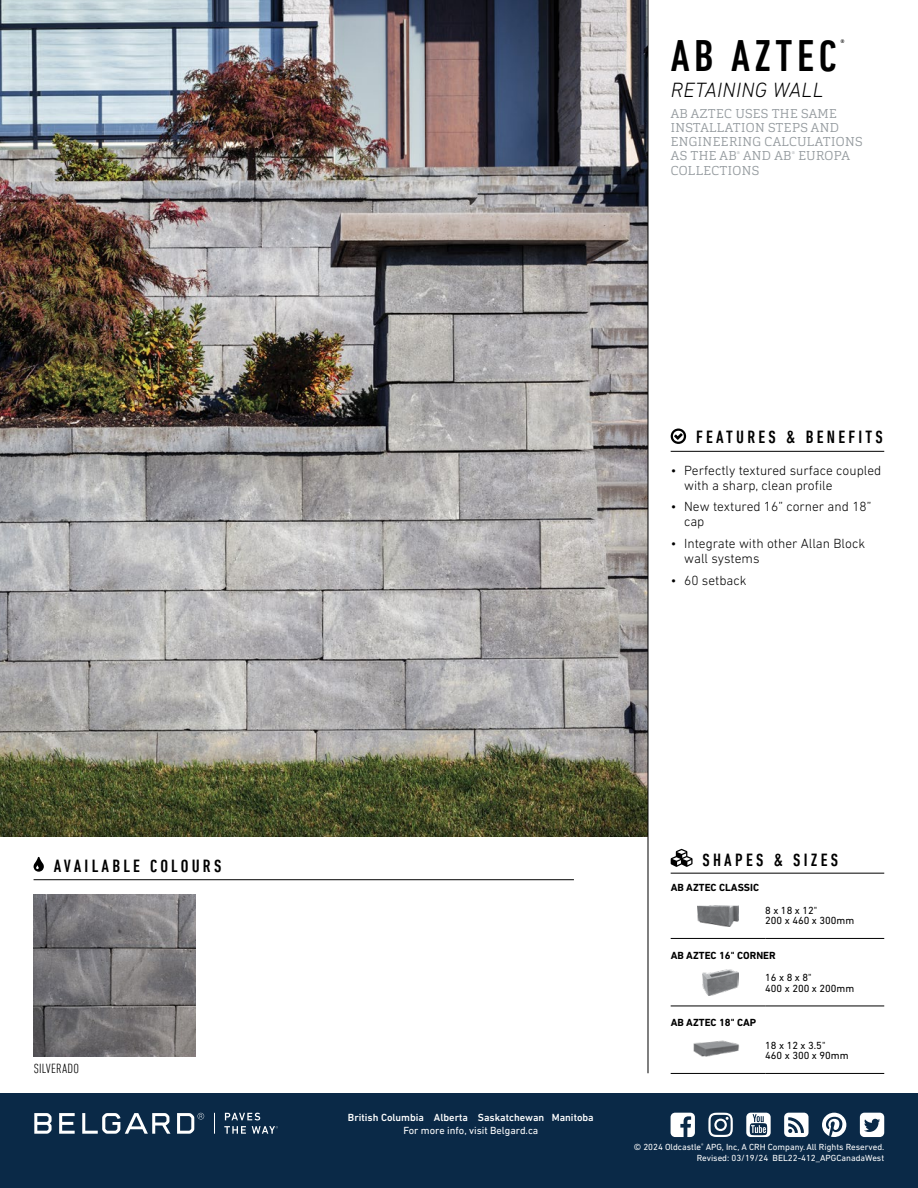
<style>
.page{position:relative;width:918px;height:1188px;background:#fff}
.page>*{position:absolute;margin:0;border:0;box-sizing:border-box;transform-origin:0 0}
.t1{font:500 condensed 45px "DIN Next LT Pro";letter-spacing:.1em;color:#000}
.t2{font:italic 300 21px "DIN Next LT Pro";letter-spacing:.02em;color:#000}
.t3{font:500 condensed 18px "DIN Next LT Pro";letter-spacing:.18em;color:#000}
.t4{font:300 13.5px/15px "DIN Next LT Pro";color:#000}
.t5{font:300 condensed 13.5px "DIN Next LT Pro";letter-spacing:.02em;color:#000}
.t6{font:300 12.75px/14.2px "Cargan";letter-spacing:.025em;color:#959b9f}
.t7{font:10.5px/10.5px "DIN Next LT Pro";color:#000}
.t8{font:700 10.5px "DIN Next LT Pro";color:#000}
.t9{font:500 10.5px "DIN Next LT Pro";color:#fff}
.t10{font:10.5px "DIN Next LT Pro";color:#fff}
.t11{font:500 condensed 9.6px "DIN Next LT Pro";color:#000}
.t12{font:9px "DIN Next LT Pro";color:#fff}
.t13{font:300 3.9px "Cargan";color:#959b9f}
</style>
<div class="page">
<div style="left:0;top:1094px;width:918px;height:94px;background:#0a2947"></div>
<hr style="left:671px;top:451px;width:213px;height:1px;background:#000">
<svg style="left:671px;top:429px;width:15px;height:15px"></svg>
<img style="left:0;top:0;width:648px;height:836px">
<img style="left:34px;top:894px;width:162px;height:162px">
<hr style="left:34px;top:879px;width:540px;height:1px;background:#000">
<svg style="left:34px;top:857px;width:10px;height:15px"></svg>
<hr style="left:671px;top:873px;width:213px;height:1px;background:#000">
<svg style="left:671px;top:849px;width:22px;height:18px"></svg>
<hr style="left:671px;top:938px;width:94px;height:1px;background:#000">
<hr style="left:765px;top:938px;width:119px;height:1px;background:#000">
<hr style="left:671px;top:1006px;width:94px;height:1px;background:#000">
<hr style="left:765px;top:1006px;width:119px;height:1px;background:#000">
<hr style="left:671px;top:1073px;width:94px;height:1px;background:#000">
<hr style="left:765px;top:1073px;width:119px;height:1px;background:#000">
<img style="left:698px;top:905px;width:40px;height:21px">
<img style="left:703px;top:970px;width:35px;height:25px">
<img style="left:694px;top:1040px;width:45px;height:17px">
<hr style="left:648px;top:0;width:1px;height:1073px;background:#000">
<svg style="left:225px;top:1113px;width:35px;height:7px"></svg>
<svg style="left:224px;top:1126px;width:22px;height:8px"></svg>
<svg style="left:34px;top:1113px;width:18px;height:21px"></svg>
<svg style="left:59px;top:1113px;width:16px;height:21px"></svg>
<svg style="left:82px;top:1113px;width:88px;height:21px"></svg>
<svg style="left:177px;top:1113px;width:27px;height:21px"></svg>
<svg style="left:214px;top:1113px;width:1px;height:21px"></svg>
<svg style="left:252px;top:1126px;width:26px;height:8px"></svg>
<svg style="left:822px;top:1113px;width:24px;height:24px"></svg>
<svg style="left:708px;top:1113px;width:25px;height:24px"></svg>
<svg style="left:671px;top:1113px;width:24px;height:24px"></svg>
<svg style="left:860px;top:1113px;width:24px;height:24px"></svg>
<svg style="left:746px;top:1113px;width:25px;height:24px"></svg>
<svg style="left:784px;top:1113px;width:25px;height:24px"></svg>
<h1 class="t1" style="left:671px;top:31px;width:167px">AB AZTEC</h1>
<p class="t11" style="left:841px;top:37px;width:6px">®</p>
<h2 class="t2" style="left:671px;top:77px;width:154px">RETAINING WALL</h2>
<p class="t6" style="left:671px;top:106px;width:193px">AB AZTEC USES THE SAME<br>INSTALLATION STEPS AND<br>ENGINEERING CALCULATIONS<br>AS THE AB</p>
<p class="t13" style="left:737px;top:150px;width:5px">®</p>
<p class="t6" style="left:743px;top:149px;width:50px">AND AB</p>
<p class="t13" style="left:792px;top:150px;width:5px">®</p>
<p class="t6" style="left:798px;top:149px;width:53px">EUROPA</p>
<p class="t6" style="left:671px;top:163px;width:90px">COLLECTIONS</p>
<h3 class="t3" style="left:696px;top:426px;width:188px">FEATURES &amp; BENEFITS</h3>
<p class="t4" style="left:684px;top:462px;width:199px;text-indent:-14px">• Perfectly textured surface coupled with a sharp, clean profile</p>
<p class="t4" style="left:684px;top:499px;width:189px;text-indent:-14px">• New textured 16” corner and 18” cap</p>
<p class="t4" style="left:684px;top:536px;width:182px;text-indent:-14px">• Integrate with other Allan Block wall systems</p>
<p class="t4" style="left:671px;top:573px;width:77px">• 60 setback</p>
<h3 class="t3" style="left:54px;top:855px;width:169px">AVAILABLE COLOURS</h3>
<h3 class="t3" style="left:703px;top:850px;width:137px">SHAPES &amp; SIZES</h3>
<p class="t8" style="left:671px;top:881px;width:90px">AB AZTEC CLASSIC</p>
<p class="t7" style="left:765px;top:905px;width:91px">8 x 18 x 12"<br>200 x 460 x 300mm</p>
<p class="t8" style="left:671px;top:949px;width:107px">AB AZTEC 16" CORNER</p>
<p class="t7" style="left:765px;top:972px;width:91px">16 x 8 x 8"<br>400 x 200 x 200mm</p>
<p class="t8" style="left:671px;top:1016px;width:87px">AB AZTEC 18" CAP</p>
<p class="t7" style="left:765px;top:1040px;width:85px">18 x 12 x 3.5"<br>460 x 300 x 90mm</p>
<p class="t5" style="left:34px;top:1061px;width:47px">SILVERADO</p>
<p class="t9" style="left:348px;top:1111px;width:247px">British Columbia Alberta Saskatchewan Manitoba</p>
<p class="t10" style="left:403px;top:1124px;width:137px">For more info, visit Belgard.ca</p>
<p class="t12" style="left:634px;top:1142px;width:252px">© 2024 Oldcastle<sup>®</sup> APG, Inc, A CRH Company.All Rights Reserved.</p>
<p class="t12" style="left:697px;top:1153px;width:189px">Revised: 03/19/24 BEL22-412_APGCanadaWest</p>
</div>
